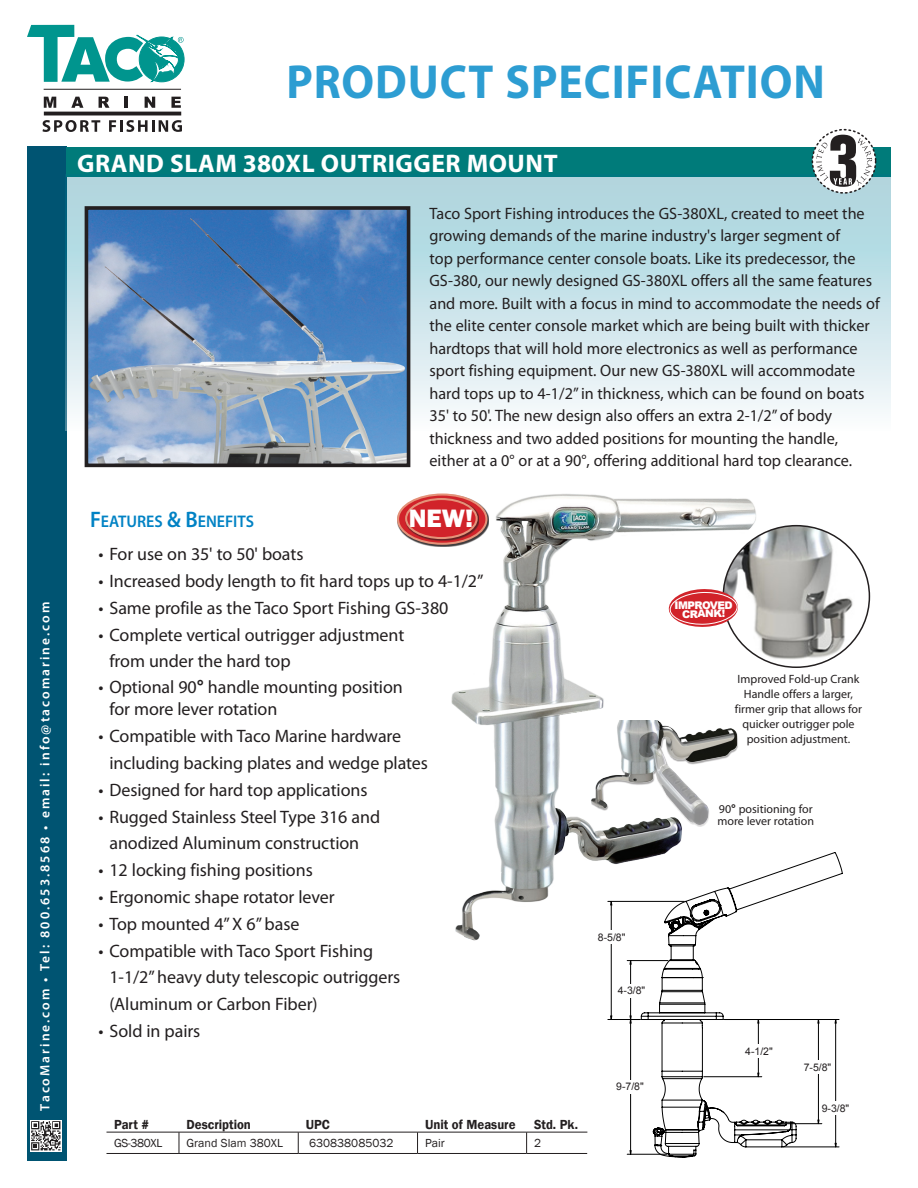
<style>
.page{position:relative;width:918px;height:1188px;background:#fff}
.page>*{position:absolute;margin:0;border:0;box-sizing:border-box;transform-origin:0 0}
.t1{font:700 48px "Myriad Pro";letter-spacing:.02em;color:#2d9dd2;scale:.95 1}
.t2{font:800 25.95px "Franklin Gothic";color:#fff}
.Section_Header{font:700 25.5px "Myriad Pro";letter-spacing:.02em;color:#fff}
.bullet_copy_2{font:18px/22.5px "Myriad Pro";letter-spacing:-.005em;color:#231f20}
.t3{font:600 16.8px "Myriad Pro";color:#0082c4;scale:.95 1}
.Copy{font:16.5px/22.5px "Myriad Pro";color:#231f20}
.bottom_contact{font:600 13.5px "Myriad Pro";letter-spacing:.15em;color:#fff}
.Table_Head_new{font:600 13.5px "Franklin Gothic";color:#231f20;scale:.95 1}
.Captions{font:12px/15px "Myriad Pro";color:#231f20;text-align:center}
.Table_Cells_new{font:12px "Franklin Gothic";color:#231f20}
.Captions-2{font:10.5px "Arial";color:#231f20}
.t4{font:900 10.5px "Arial";letter-spacing:-.06em;color:#fff}
.s1{font-size:22.5px}
.s2{font-family:"Arial";font-weight:700}
</style>
<div class="page">
<div style="left:27px;top:147px;width:39px;height:1014px;background:#005472"></div>
<div style="left:66px;top:147px;width:825px;height:30px;background:#007b7a"></div>
<div style="left:66px;top:175px;width:825px;height:255px;background:linear-gradient(to bottom,#a4d1db,#f5f9fb)"></div>
<svg style="left:30px;top:1120px;width:32px;height:32px"></svg>
<svg style="left:31px;top:1121px;width:29px;height:29px"></svg>
<svg style="left:812px;top:130px;width:64px;height:63px"></svg>
<div style="left:812px;top:129px;width:64px;height:65px;border:2px dashed #231f20;border-radius:50%"></div>
<svg style="left:816px;top:135px;width:56px;height:52px"></svg>
<svg style="left:106px;top:1131px;width:482px;height:23px"></svg>
<hr style="left:106px;top:1153px;width:73px;height:1px;background:#231f20">
<hr style="left:179px;top:1153px;width:119px;height:1px;background:#231f20">
<hr style="left:298px;top:1153px;width:120px;height:1px;background:#231f20">
<hr style="left:418px;top:1153px;width:109px;height:1px;background:#231f20">
<hr style="left:527px;top:1153px;width:60px;height:1px;background:#231f20">
<hr style="left:627px;top:1154px;width:40px;height:1px;background:#000">
<hr style="left:608px;top:1019px;width:32px;height:1px;background:#000">
<svg style="left:611px;top:944px;width:30px;height:210px"></svg>
<svg style="left:641px;top:852px;width:202px;height:305px"></svg>
<img style="left:760px;top:526px;width:109px;height:141px">
<div style="left:397px;top:494px;width:92px;height:53px;background:#231f20;opacity:.65"></div>
<svg style="left:398px;top:495px;width:88px;height:49px"></svg>
<div style="left:397px;top:494px;width:91px;height:51px;border:2px solid #e59279;border-radius:50%"></div>
<div style="left:405px;top:498px;width:74px;height:43px;background:#231f20;opacity:.65"></div>
<div style="left:406px;top:499px;width:71px;height:39px;background:#d1232a;border-radius:50%"></div>
<div style="left:405px;top:498px;width:73px;height:41px;border:2px solid #e59279;border-radius:50%"></div>
<img style="left:447px;top:493px;width:313px;height:450px">
<div style="left:593px;top:930px;width:37px;height:14px;background:#fff"></div>
<div style="left:616px;top:984px;width:30px;height:13px;background:#fff"></div>
<div style="left:615px;top:1080px;width:30px;height:13px;background:#fff"></div>
<div style="left:744px;top:1044px;width:30px;height:14px;background:#fff"></div>
<div style="left:802px;top:1060px;width:30px;height:14px;background:#fff"></div>
<div style="left:820px;top:1101px;width:30px;height:14px;background:#fff"></div>
<img style="left:90px;top:211px;width:315px;height:251px">
<div style="left:85px;top:206px;width:325px;height:261px;border:4px solid #231f20"></div>
<svg style="left:42px;top:120px;width:58px;height:12px"></svg>
<svg style="left:109px;top:120px;width:73px;height:12px"></svg>
<hr style="left:44px;top:89px;width:137px;height:1px;background:#231f20">
<svg style="left:44px;top:97px;width:12px;height:11px"></svg>
<svg style="left:71px;top:97px;width:12px;height:11px"></svg>
<svg style="left:99px;top:97px;width:10px;height:11px"></svg>
<svg style="left:125px;top:97px;width:3px;height:11px"></svg>
<svg style="left:145px;top:97px;width:10px;height:11px"></svg>
<svg style="left:171px;top:97px;width:10px;height:11px"></svg>
<svg style="left:27px;top:25px;width:157px;height:57px"></svg>
<hr style="left:44px;top:112px;width:137px;height:3px;background:#231f20">
<img style="left:586px;top:720px;width:156px;height:107px">
<svg style="left:754px;top:1020px;width:9px;height:57px"></svg>
<svg style="left:626px;top:961px;width:14px;height:59px"></svg>
<p class="bottom_contact" style="left:36px;top:1111px;width:510px;rotate:-90deg">TacoMarine.com • Tel: 800.653.8568 • email: info@tacomarine.com</p>
<p class="t1" style="left:286px;top:50px;width:568px">PRODUCT SPECIFICATION</p>
<p class="Section_Header" style="left:77px;top:147px;width:482px">GRAND SLAM 380XL OUTRIGGER MOUNT</p>
<p class="Copy" style="left:430px;top:201px;width:452px">Taco Sport Fishing introduces the GS-380XL, created to meet the growing demands of the marine industry's larger segment of<br>top performance center console boats. Like its predecessor, the GS-380, our newly designed GS-380XL offers all the same features and more. Built with a focus in mind to accommodate the needs of the elite center console market which are being built with thicker hardtops that will hold more electronics as well as performance sport fishing equipment. Our new GS-380XL will accommodate hard tops up to 4-1/2”in thickness, which can be found on boats 35' to 50'. The new design also offers an extra 2-1/2” of body thickness and two added positions for mounting the handle, either at a 0° or at a 90°, offering additional hard top clearance.</p>
<p class="t2" style="left:409px;top:501px;width:66px">NEW!</p>
<p class="t3" style="left:90px;top:511px;width:174px"><span class="s1">F</span>EATURES <span class="s1">&amp; B</span>ENEFITS</p>
<p class="bullet_copy_2" style="left:99px;top:543px;width:206px">• For use on 35' to 50' boats</p>
<p class="bullet_copy_2" style="left:99px;top:569px;width:386px">• Increased body length to fit hard tops up to 4-1/2”</p>
<p class="bullet_copy_2" style="left:99px;top:596px;width:351px">• Same profile as the Taco Sport Fishing GS-380</p>
<p class="bullet_copy_2" style="left:99px;top:623px;width:307px">• Complete vertical outrigger adjustment</p>
<p class="bullet_copy_2" style="left:109px;top:650px;width:183px">from under the hard top</p>
<p class="bullet_copy_2" style="left:110px;top:675px;width:295px;text-indent:-11px">• Optional 90<span class="s2">°</span> handle mounting position for more lever rotation</p>
<p class="bullet_copy_2" style="left:99px;top:725px;width:304px">• Compatible with Taco Marine hardware</p>
<p class="bullet_copy_2" style="left:109px;top:751px;width:320px">including backing plates and wedge plates</p>
<p class="bullet_copy_2" style="left:99px;top:778px;width:270px">• Designed for hard top applications</p>
<p class="bullet_copy_2" style="left:99px;top:805px;width:283px">• Rugged Stainless Steel Type 316 and</p>
<p class="bullet_copy_2" style="left:109px;top:832px;width:251px">anodized Aluminum construction</p>
<p class="bullet_copy_2" style="left:99px;top:859px;width:216px">• 12 locking fishing positions</p>
<p class="bullet_copy_2" style="left:99px;top:885px;width:238px">• Ergonomic shape rotator lever</p>
<p class="bullet_copy_2" style="left:99px;top:912px;width:202px">• Top mounted 4”X 6”base</p>
<p class="bullet_copy_2" style="left:99px;top:939px;width:276px">• Compatible with Taco Sport Fishing</p>
<p class="bullet_copy_2" style="left:109px;top:966px;width:292px">1-1/2”heavy duty telescopic outriggers</p>
<p class="bullet_copy_2" style="left:109px;top:993px;width:210px">(Aluminum or Carbon Fiber)</p>
<p class="bullet_copy_2" style="left:99px;top:1020px;width:103px">• Sold in pairs</p>
<p class="Table_Head_new" style="left:114px;top:1116px;width:38px">Part #</p>
<p class="Table_Head_new" style="left:187px;top:1116px;width:69px">Description</p>
<p class="Table_Head_new" style="left:306px;top:1116px;width:27px">UPC</p>
<p class="Table_Head_new" style="left:425px;top:1116px;width:97px">Unit of Measure</p>
<p class="Table_Head_new" style="left:534px;top:1116px;width:48px">Std. Pk.</p>
<p class="Table_Cells_new" style="left:114px;top:1136px;width:50px">GS-380XL</p>
<p class="Table_Cells_new" style="left:187px;top:1136px;width:98px">Grand Slam 380XL</p>
<p class="Table_Cells_new" style="left:309px;top:1136px;width:86px">630838085032</p>
<p class="Table_Cells_new" style="left:425px;top:1136px;width:21px">Pair</p>
<p class="Table_Cells_new" style="left:534px;top:1136px;width:9px">2</p>
<p class="Captions-2" style="left:598px;top:930px;width:29px">8-5/8"</p>
<p class="Captions-2" style="left:618px;top:984px;width:29px">4-3/8"</p>
<p class="Captions-2" style="left:616px;top:1080px;width:29px">9-7/8"</p>
<p class="t4" style="left:675px;top:597px;width:60px">IMPROVED</p>
<p class="t4" style="left:682px;top:606px;width:45px">CRANK!</p>
<p class="Captions" style="left:735px;top:671px;width:129px">Improved Fold-up Crank<br>Handle offers a larger, firmer grip that allows for quicker outrigger pole position adjustment.</p>
<p class="Captions" style="left:717px;top:803px;width:98px;line-height:12px;text-align:left">90<span class="s2">°</span> positioning for more lever rotation</p>
<p class="Captions-2" style="left:745px;top:1044px;width:29px">4-1/2"</p>
<p class="Captions-2" style="left:804px;top:1061px;width:29px">7-5/8"</p>
<p class="Captions-2" style="left:822px;top:1101px;width:29px">9-3/8"</p>
</div>
